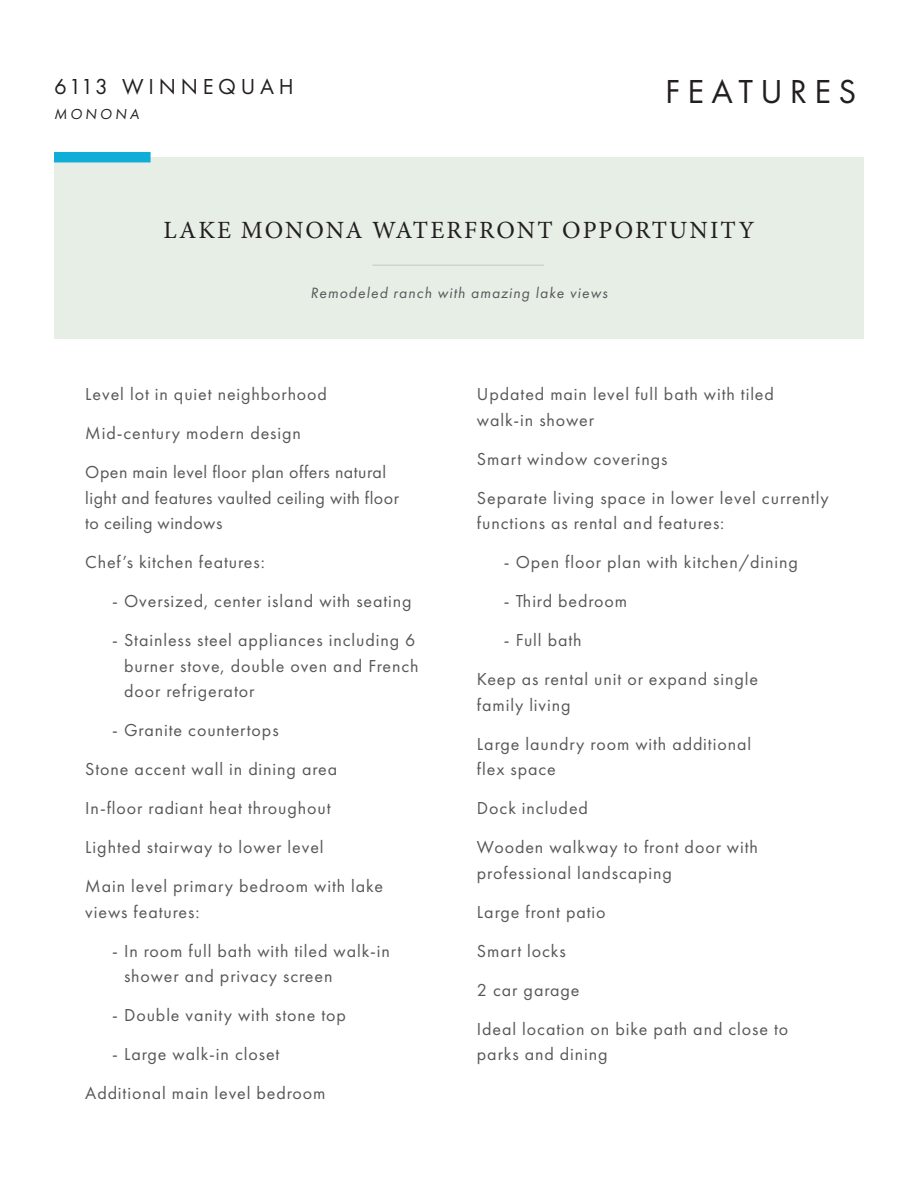
<style>
.page{position:relative;width:918px;height:1188px;background:#fff}
.page>*{position:absolute;margin:0;border:0;box-sizing:border-box;transform-origin:0 0}
.t1{font:34.5px "Futura PT";letter-spacing:.21em;color:#231f20}
.t2{font:24.75px "Minion Pro";letter-spacing:.085em;color:#231f20}
.t3{font:22.5px "Futura PT";letter-spacing:.21em;color:#231f20}
.t4{font:18px/25.5px "Futura PT";letter-spacing:.05em;color:#57585a}
.t5{font:18px/25.5px "Futura PT";letter-spacing:.025em;color:#57585a}
.t6{font:italic 15.45px "Futura PT";letter-spacing:.07em;color:#57585a}
.t7{font:italic 15px "Futura PT";letter-spacing:.21em;color:#231f20}
</style>
<div class="page">
<div style="left:54px;top:157px;width:810px;height:182px;background:#e7eee6"></div>
<div style="left:54px;top:152px;width:97px;height:10px;background:#10add9"></div>
<hr style="left:372px;top:264px;width:172px;height:2px;background:#d1d2d4">
<p class="t3" style="left:54px;top:73px;width:241px">6113 WINNEQUAH</p>
<p class="t1" style="left:665px;top:71px;width:193px">FEATURES</p>
<p class="t7" style="left:54px;top:105px;width:87px">MONONA</p>
<p class="t2" style="left:164px;top:214px;width:592px">LAKE MONONA WATERFRONT OPPORTUNITY</p>
<p class="t6" style="left:311px;top:284px;width:298px">Remodeled ranch with amazing lake views</p>
<p class="t4" style="left:85px;top:382px;width:243px">Level lot in quiet neighborhood</p>
<p class="t4" style="left:85px;top:421px;width:217px">Mid-century modern design</p>
<p class="t5" style="left:85px;top:460px;width:315px">Open main level floor plan offers natural light and features vaulted ceiling with floor to ceiling windows</p>
<p class="t4" style="left:85px;top:550px;width:181px">Chef’s kitchen features:</p>
<p class="t4" style="left:112px;top:589px;width:301px">- Oversized, center island with seating</p>
<p class="t4" style="left:124px;top:628px;width:296px;text-indent:-12px">- Stainless steel appliances including 6 burner stove, double oven and French door refrigerator</p>
<p class="t4" style="left:112px;top:718px;width:168px">- Granite countertops</p>
<p class="t4" style="left:85px;top:757px;width:253px">Stone accent wall in dining area</p>
<p class="t4" style="left:85px;top:796px;width:247px">In-floor radiant heat throughout</p>
<p class="t4" style="left:85px;top:835px;width:240px">Lighted stairway to lower level</p>
<p class="t4" style="left:85px;top:874px;width:299px">Main level primary bedroom with lake views features:</p>
<p class="t4" style="left:124px;top:938px;width:267px;text-indent:-12px">- In room full bath with tiled walk-in shower and privacy screen</p>
<p class="t4" style="left:112px;top:1003px;width:235px">- Double vanity with stone top</p>
<p class="t4" style="left:112px;top:1042px;width:169px">- Large walk-in closet</p>
<p class="t4" style="left:85px;top:1081px;width:242px">Additional main level bedroom</p>
<p class="t4" style="left:477px;top:382px;width:299px">Updated main level full bath with tiled walk-in shower</p>
<p class="t4" style="left:477px;top:446px;width:192px">Smart window coverings</p>
<p class="t4" style="left:477px;top:485px;width:353px">Separate living space in lower level currently functions as rental and features:</p>
<p class="t4" style="left:504px;top:550px;width:296px">- Open floor plan with kitchen/dining</p>
<p class="t4" style="left:504px;top:589px;width:125px">- Third bedroom</p>
<p class="t4" style="left:504px;top:628px;width:79px">- Full bath</p>
<p class="t4" style="left:477px;top:667px;width:283px">Keep as rental unit or expand single family living</p>
<p class="t4" style="left:477px;top:731px;width:276px">Large laundry room with additional flex space</p>
<p class="t4" style="left:477px;top:796px;width:113px">Dock included</p>
<p class="t4" style="left:477px;top:835px;width:283px">Wooden walkway to front door with professional landscaping</p>
<p class="t4" style="left:477px;top:899px;width:130px">Large front patio</p>
<p class="t4" style="left:477px;top:938px;width:90px">Smart locks</p>
<p class="t4" style="left:477px;top:977px;width:104px">2 car garage</p>
<p class="t4" style="left:477px;top:1016px;width:313px">Ideal location on bike path and close to parks and dining</p>
</div>
